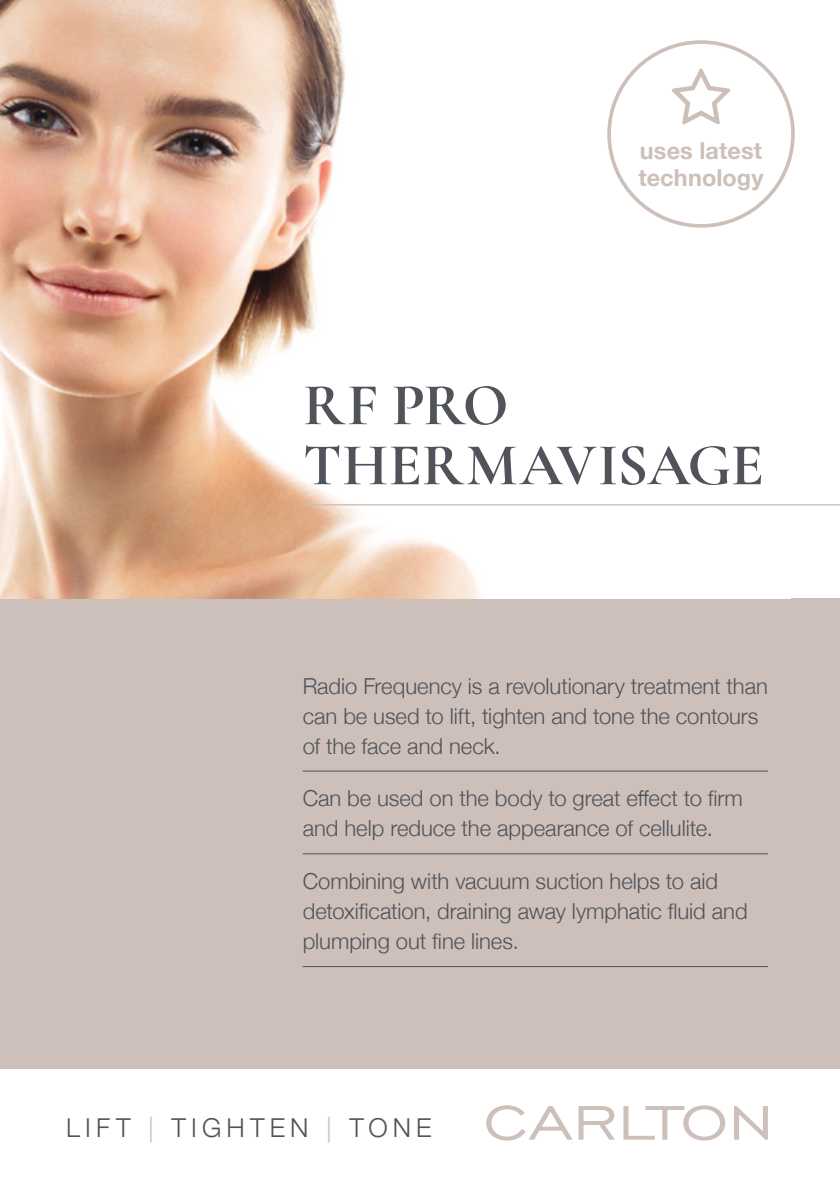
<style>
.page{position:relative;width:840px;height:1197px;background:#fff}
.page>*{position:absolute;margin:0;border:0;box-sizing:border-box;transform-origin:0 0}
.t1{font:700 60px/60px "Cormorant Garamond";letter-spacing:-.005em;color:#50535a}
.t2{font:300 26px "Helvetica Neue";letter-spacing:.195em;color:#50535a}
.t3{font:700 23.4px/27px "Helvetica Neue";letter-spacing:.005em;color:#cdbfb9}
.t4{font:300 22px/30px "Helvetica Neue";color:#50535a}
.s1{color:#cdbfb9}
</style>
<div class="page">
<div style="left:0;top:598px;width:839px;height:471px;background:#cdbfb9"></div>
<img style="left:0;top:0;width:790px;height:598px">
<svg style="left:486px;top:1105px;width:86px;height:35px"></svg>
<svg style="left:578px;top:1106px;width:36px;height:33px"></svg>
<svg style="left:623px;top:1105px;width:101px;height:35px"></svg>
<svg style="left:734px;top:1106px;width:33px;height:33px"></svg>
<hr style="left:302px;top:504px;width:537px;height:1px;background:#cdbfb9">
<hr style="left:302px;top:770px;width:465px;height:1px;background:#50535a">
<hr style="left:302px;top:853px;width:465px;height:1px;background:#50535a">
<hr style="left:302px;top:965px;width:465px;height:1px;background:#50535a">
<div style="left:607px;top:40px;width:187px;height:188px;border:4px solid #cdbfb9;border-radius:50%"></div>
<svg style="left:671px;top:68px;width:59px;height:56px"></svg>
<p class="t3" style="left:638px;top:137px;width:127px">uses latest technology</p>
<h1 class="t1" style="left:303px;top:374px;width:462px">RF PRO<br>THERMAVISAGE</h1>
<p class="t4" style="left:302px;top:669px;width:466px">Radio Frequency is a revolutionary treatment than can be used to lift, tighten and tone the contours of the face and neck.</p>
<p class="t4" style="left:302px;top:781px;width:441px">Can be used on the body to great effect to firm and help reduce the appearance of cellulite.</p>
<p class="t4" style="left:302px;top:864px;width:446px">Combining with vacuum suction helps to aid detoxification, draining away lymphatic fluid and plumping out fine lines.</p>
<p class="t2" style="left:66px;top:1106px;width:367px">LIFT <span class="s1">|</span> TIGHTEN <span class="s1">|</span> TONE</p>
</div>
